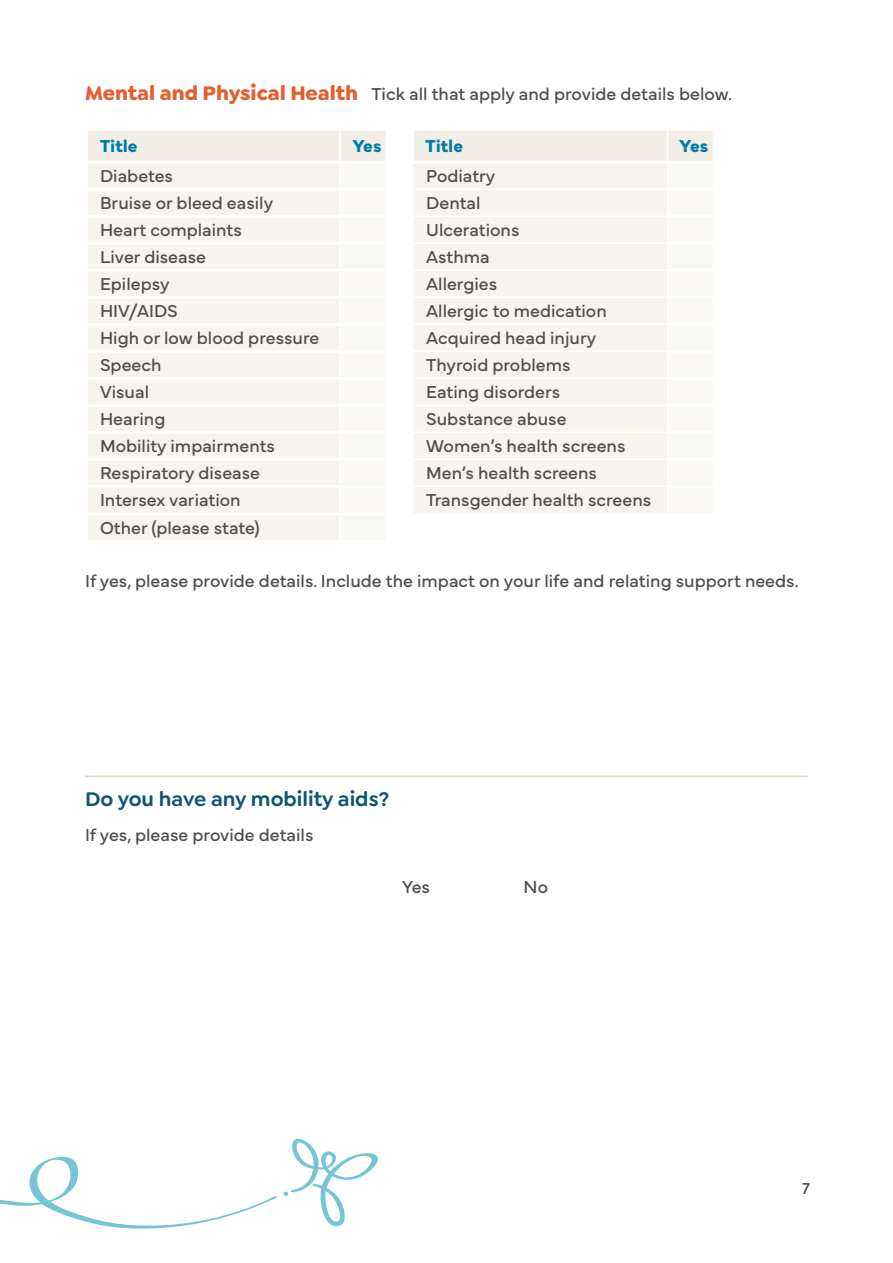
<style>
.page{position:relative;width:893px;height:1263px;background:#fff}
.page>*{position:absolute;margin:0;border:0;box-sizing:border-box;transform-origin:0 0}
.t1{font:600 21px "Goldplay";color:#0b5772}
.t2{font:18px "Mundial";color:#4d4d4f}
.t3{font:700 18px "Mundial";color:#007ca4}
.t4{font:16.5px "Mundial";color:#4d4d4f}
.s1{font-family:"Goldplay";font-weight:700;font-size:21px;color:#e35f2d}
</style>
<div class="page">
<svg style="left:284px;top:1138px;width:94px;height:89px"></svg>
<svg style="left:0;top:1157px;width:278px;height:72px"></svg>
<svg style="left:88px;top:131px;width:625px;height:409px"></svg>
<hr style="left:86px;top:775px;width:721px;height:2px;background:#e1d7c6">
<p class="t2" style="left:85px;top:80px;width:648px"><span class="s1">Mental and Physical Health</span> Tick all that apply and provide details below.</p>
<p class="t3" style="left:100px;top:131px;width:39px">Title</p>
<p class="t3" style="left:352px;top:131px;width:31px">Yes</p>
<p class="t3" style="left:425px;top:131px;width:39px">Title</p>
<p class="t3" style="left:679px;top:131px;width:31px">Yes</p>
<p class="t2" style="left:100px;top:162px;width:75px">Diabetes</p>
<p class="t2" style="left:426px;top:162px;width:71px">Podiatry</p>
<p class="t2" style="left:100px;top:189px;width:175px">Bruise or bleed easily</p>
<p class="t2" style="left:426px;top:189px;width:56px">Dental</p>
<p class="t2" style="left:100px;top:216px;width:143px">Heart complaints</p>
<p class="t2" style="left:426px;top:216px;width:95px">Ulcerations</p>
<p class="t2" style="left:100px;top:243px;width:108px">Liver disease</p>
<p class="t2" style="left:426px;top:243px;width:65px">Asthma</p>
<p class="t2" style="left:100px;top:270px;width:71px">Epilepsy</p>
<p class="t2" style="left:426px;top:270px;width:72px">Allergies</p>
<p class="t2" style="left:100px;top:297px;width:79px">HIV/AIDS</p>
<p class="t2" style="left:426px;top:297px;width:182px">Allergic to medication</p>
<p class="t2" style="left:100px;top:324px;width:221px">High or low blood pressure</p>
<p class="t2" style="left:426px;top:324px;width:172px">Acquired head injury</p>
<p class="t2" style="left:100px;top:351px;width:63px">Speech</p>
<p class="t2" style="left:426px;top:351px;width:146px">Thyroid problems</p>
<p class="t2" style="left:100px;top:378px;width:51px">Visual</p>
<p class="t2" style="left:426px;top:378px;width:136px">Eating disorders</p>
<p class="t2" style="left:100px;top:405px;width:67px">Hearing</p>
<p class="t2" style="left:426px;top:405px;width:142px">Substance abuse</p>
<p class="t2" style="left:100px;top:432px;width:176px">Mobility impairments</p>
<p class="t2" style="left:426px;top:432px;width:201px">Women’s health screens</p>
<p class="t2" style="left:100px;top:459px;width:162px">Respiratory disease</p>
<p class="t2" style="left:426px;top:459px;width:172px">Men’s health screens</p>
<p class="t2" style="left:100px;top:486px;width:142px">Intersex variation</p>
<p class="t2" style="left:426px;top:486px;width:227px">Transgender health screens</p>
<p class="t2" style="left:100px;top:514px;width:161px">Other (please state)</p>
<p class="t2" style="left:85px;top:567px;width:715px">If yes, please provide details. Include the impact on your life and relating support needs.</p>
<p class="t1" style="left:85px;top:786px;width:306px">Do you have any mobility aids?</p>
<p class="t2" style="left:85px;top:821px;width:230px">If yes, please provide details</p>
<p class="t2" style="left:402px;top:873px;width:29px">Yes</p>
<p class="t2" style="left:524px;top:873px;width:26px">No</p>
<p class="t4" style="left:802px;top:1176px;width:9px">7</p>
</div>
